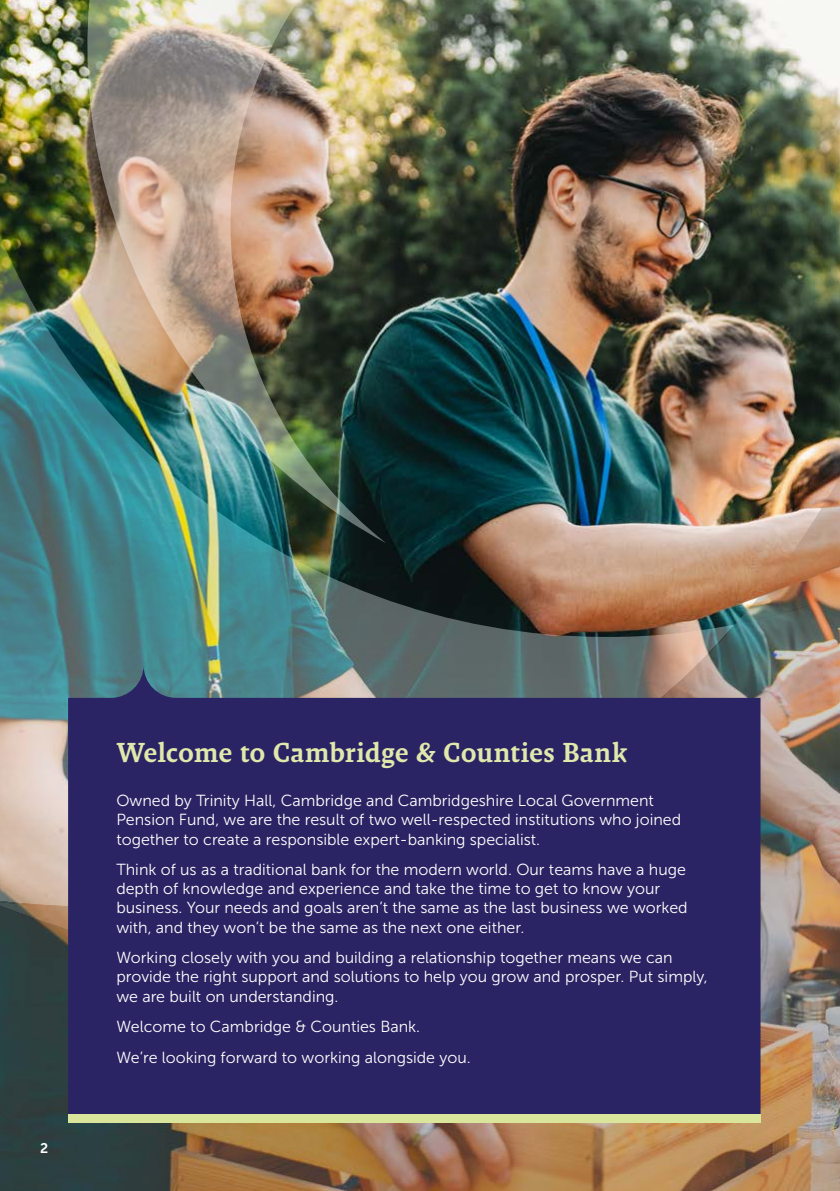
<style>
.page{position:relative;width:840px;height:1191px;background:#fff}
.page>*{position:absolute;margin:0;border:0;box-sizing:border-box;transform-origin:0 0}
.t1{font:500 28px "Malaga OTCE";letter-spacing:-.01em;color:#e0e8ac}
.t2{font:16px/19.2px "Museo Sans 300";color:#fff}
.t3{font:14px "Museo Sans 700";color:#fff}
</style>
<div class="page">
<img style="left:0;top:971px;width:839px;height:220px">
<img style="left:0;top:0;width:839px;height:900px">
<img style="left:0;top:730px;width:68px;height:177px">
<img style="left:15px;top:0;width:649px;height:543px">
<img style="left:664px;top:0;width:175px;height:585px">
<svg style="left:68px;top:665px;width:692px;height:449px;fill:#2b2464"></svg>
<div style="left:68px;top:1114px;width:692px;height:9px;background:#dae49b"></div>
<p class="t3" style="left:40px;top:1140px;width:10px">2</p>
<h1 class="t1" style="left:116px;top:736px;width:512px">Welcome to Cambridge &amp; Counties Bank</h1>
<p class="t2" style="left:116px;top:791px;width:566px">Owned by Trinity Hall, Cambridge and Cambridgeshire Local Government<br>Pension Fund, we are the result of two well-respected institutions who joined together to create a responsible expert-banking specialist.</p>
<p class="t2" style="left:116px;top:860px;width:572px">Think of us as a traditional bank for the modern world. Our teams have a huge depth of knowledge and experience and take the time to get to know your business. Your needs and goals aren’t the same as the last business we worked with, and they won’t be the same as the next one either.</p>
<p class="t2" style="left:116px;top:948px;width:592px">Working closely with you and building a relationship together means we can provide the right support and solutions to help you grow and prosper. Put simply, we are built on understanding.</p>
<p class="t2" style="left:116px;top:1011px;width:355px;line-height:30.6px">Welcome to Cambridge &amp; Counties Bank.<br>We’re looking forward to working alongside you.</p>
</div>
